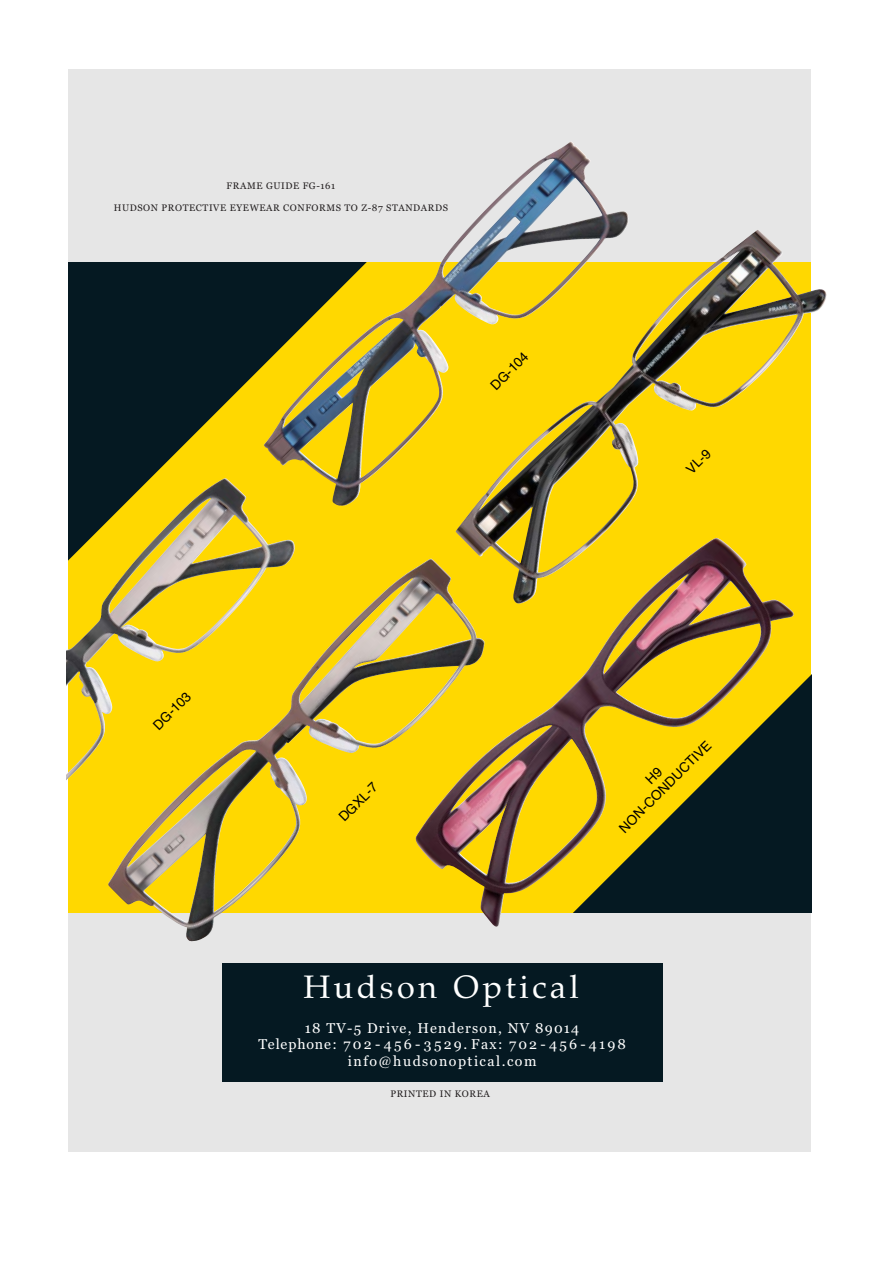
<style>
.page{position:relative;width:893px;height:1263px;background:#fff}
.page>*{position:absolute;margin:0;border:0;box-sizing:border-box;transform-origin:0 0}
.t1{font:32.4px "Palatino";letter-spacing:.105em;color:#fff}
.t2{font:14.1px/16.2px "Georgia";letter-spacing:.105em;color:#fff;text-align:center}
.t3{font:13.5px/16.2px "Helvetica";color:#000;text-align:center}
.t4{font:9.45px "Georgia";letter-spacing:.06em;color:#231f20}
</style>
<div class="page">
<div style="left:68px;top:69px;width:743px;height:1082px;background:#e6e6e6"></div>
<svg style="left:68px;top:262px;width:743px;height:651px;background:#535517"></svg>
<img style="left:455px;top:230px;width:372px;height:374px">
<img style="left:108px;top:559px;width:307px;height:382px">
<img style="left:66px;top:478px;width:229px;height:362px">
<img style="left:415px;top:537px;width:378px;height:390px">
<div style="left:222px;top:963px;width:440px;height:118px;background:#051922"></div>
<img style="left:263px;top:142px;width:365px;height:364px">
<p class="t4" style="left:227px;top:180px;width:110px">FRAME GUIDE FG-161</p>
<p class="t4" style="left:114px;top:202px;width:336px">HUDSON PROTECTIVE EYEWEAR CONFORMS TO Z-87 STANDARDS</p>
<p class="t3" style="left:487px;top:382px;width:49px;rotate:-45deg">DG-104</p>
<p class="t3" style="left:150px;top:722px;width:49px;rotate:-45deg">DG-103</p>
<p class="t3" style="left:336px;top:814px;width:50px;rotate:-45deg">DGXL-7</p>
<p class="t3" style="left:683px;top:466px;width:30px;rotate:-45deg">VL-9</p>
<p class="t3" style="left:605px;top:814px;width:125px;rotate:-45deg">H9<br>NON-CONDUCTIVE</p>
<h1 class="t1" style="left:303px;top:966px;width:277px">Hudson Optical</h1>
<p class="t2" style="left:258px;top:1020px;width:369px">18 TV-5 Drive, Henderson, NV 89014<br>Telephone: 702-456-3529.Fax: 702-456-4198 info@hudsonoptical.com</p>
<p class="t4" style="left:390px;top:1089px;width:101px">PRINTED IN KOREA</p>
</div>
